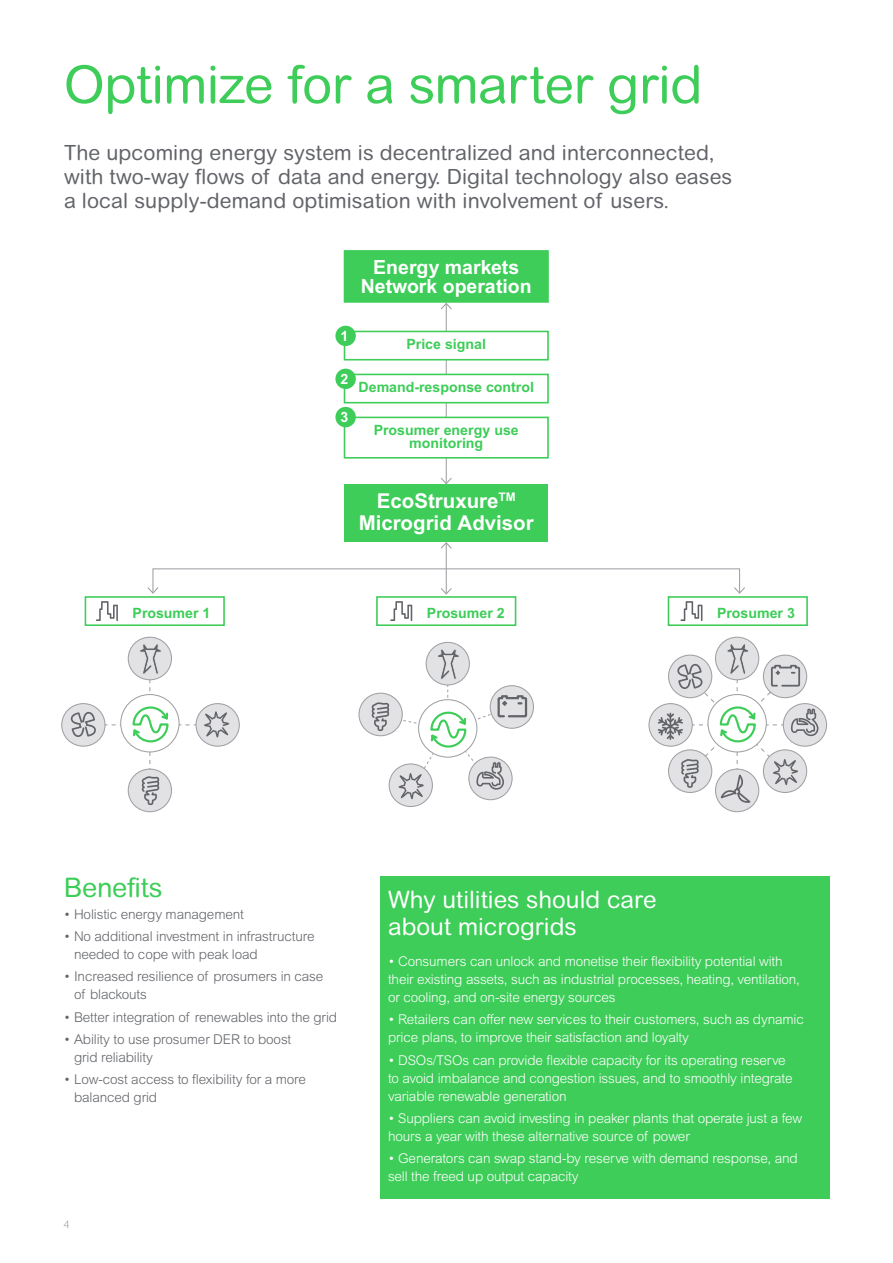
<style>
.page{position:relative;width:893px;height:1263px;background:#fff}
.page>*{position:absolute;margin:0;border:0;box-sizing:border-box;transform-origin:0 0}
.t1{font:52.5px "Arial Rounded MT Pro";letter-spacing:-.01em;color:#3dcd58}
.t2{font:27px "Arial Rounded MT Pro";letter-spacing:-.01em;color:#3dcd58}
.t3{font:24px/27px "Arial Rounded MT Pro";color:#fff}
.t4{font:21px/24px "Arial Rounded MT Pro";letter-spacing:.005em;color:#626469}
.t5{font:700 20.55px/22px "Arial MT Std";color:#fff;text-align:center}
.t6{font:700 19.5px/19.5px "Arial MT Std";color:#fff;text-align:center}
.t7{font:700 14.25px/13.2px "Arial MT Std";color:#3dcd58;text-align:center}
.t8{font:700 14.25px "Arial MT Std";color:#fff}
.t9{font:300 13.5px/18px "Arial MT Std";letter-spacing:-.01em;color:#fff}
.t10{font:300 13.5px/18px "Arial MT Std";letter-spacing:-.01em;color:#626469}
.t11{font:300 10.5px "Arial Rounded MT Pro";color:#9fa0a4}
</style>
<div class="page">
<hr style="left:446px;top:303px;width:1px;height:181px;background:#9fa0a4">
<svg style="left:441px;top:303px;width:11px;height:7px"></svg>
<svg style="left:441px;top:477px;width:11px;height:7px"></svg>
<hr style="left:446px;top:543px;width:1px;height:51px;background:#9fa0a4">
<svg style="left:441px;top:542px;width:11px;height:8px"></svg>
<svg style="left:441px;top:587px;width:11px;height:8px"></svg>
<div style="left:344px;top:250px;width:205px;height:53px;background:#3dcd58;border:2px solid #3dcd58"></div>
<div style="left:344px;top:484px;width:204px;height:58px;background:#3dcd58"></div>
<div style="left:344px;top:331px;width:205px;height:29px;background:#fff;border:2px solid #3dcd58"></div>
<div style="left:85px;top:596px;width:140px;height:30px;background:#fff;border:2px solid #3dcd58"></div>
<div style="left:376px;top:596px;width:140px;height:30px;background:#fff;border:2px solid #3dcd58"></div>
<div style="left:668px;top:596px;width:140px;height:30px;background:#fff;border:2px solid #3dcd58"></div>
<div style="left:344px;top:374px;width:205px;height:29px;background:#fff;border:2px solid #3dcd58"></div>
<div style="left:344px;top:417px;width:205px;height:42px;background:#fff;border:2px solid #3dcd58"></div>
<div style="left:335px;top:326px;width:21px;height:20px;background:#3dcd58;border-radius:50%"></div>
<div style="left:335px;top:369px;width:21px;height:20px;background:#3dcd58;border-radius:50%"></div>
<div style="left:335px;top:407px;width:21px;height:20px;background:#3dcd58;border-radius:50%"></div>
<div style="left:152px;top:568px;width:588px;height:26px;border:1px solid #9fa0a4"></div>
<svg style="left:733px;top:586px;width:12px;height:8px"></svg>
<svg style="left:147px;top:586px;width:13px;height:8px"></svg>
<div style="left:380px;top:877px;width:449px;height:322px;background:#3dcd58"></div>
<svg style="left:96px;top:601px;width:22px;height:20px"></svg>
<svg style="left:390px;top:601px;width:22px;height:20px"></svg>
<svg style="left:680px;top:601px;width:22px;height:20px"></svg>
<svg style="left:783px;top:704px;width:44px;height:42px"></svg>
<div style="left:783px;top:703px;width:44px;height:44px;border:1px solid #9fa0a4;border-radius:50%"></div>
<div style="left:649px;top:704px;width:43px;height:42px;background:#e2e2e4;border-radius:50%"></div>
<div style="left:648px;top:703px;width:45px;height:44px;border:1px solid #9fa0a4;border-radius:50%"></div>
<svg style="left:715px;top:769px;width:44px;height:43px"></svg>
<div style="left:715px;top:769px;width:44px;height:43px;border:1px solid #9fa0a4;border-radius:50%"></div>
<div style="left:196px;top:704px;width:43px;height:42px;background:#e2e2e4;border-radius:50%"></div>
<div style="left:196px;top:703px;width:44px;height:44px;border:1px solid #9fa0a4;border-radius:50%"></div>
<div style="left:62px;top:704px;width:43px;height:42px;background:#e2e2e4;border-radius:50%"></div>
<div style="left:61px;top:703px;width:45px;height:44px;border:1px solid #9fa0a4;border-radius:50%"></div>
<svg style="left:128px;top:769px;width:44px;height:43px"></svg>
<div style="left:128px;top:769px;width:44px;height:43px;border:1px solid #9fa0a4;border-radius:50%"></div>
<svg style="left:71px;top:712px;width:25px;height:25px"></svg>
<svg style="left:103px;top:637px;width:95px;height:168px"></svg>
<svg style="left:204px;top:711px;width:25px;height:26px"></svg>
<div style="left:389px;top:764px;width:43px;height:42px;background:#e2e2e4;border-radius:50%"></div>
<div style="left:389px;top:763px;width:44px;height:44px;border:1px solid #9fa0a4;border-radius:50%"></div>
<div style="left:468px;top:757px;width:45px;height:43px;border:1px solid #9fa0a4;border-radius:50%"></div>
<div style="left:490px;top:686px;width:43px;height:42px;background:#e2e2e4;border-radius:50%"></div>
<div style="left:490px;top:685px;width:44px;height:44px;border:1px solid #9fa0a4;border-radius:50%"></div>
<div style="left:359px;top:693px;width:43px;height:43px;background:#e2e2e4;border-radius:50%"></div>
<div style="left:358px;top:693px;width:45px;height:43px;border:1px solid #9fa0a4;border-radius:50%"></div>
<svg style="left:372px;top:642px;width:156px;height:157px"></svg>
<svg style="left:658px;top:637px;width:160px;height:168px"></svg>
<hr style="left:0;top:1199px;width:859px;height:1px;background:#626469">
<hr style="left:859px;top:64px;width:1px;height:1135px;background:#626469">
<hr style="left:31px;top:64px;width:1px;height:1199px;background:#626469">
<hr style="left:0;top:1251px;width:829px;height:1px;background:#626469">
<hr style="left:0;top:1234px;width:829px;height:1px;background:#626469">
<hr style="left:0;top:1216px;width:829px;height:1px;background:#626469">
<hr style="left:0;top:63px;width:859px;height:1px;background:#626469">
<div style="left:829px;top:995px;width:64px;height:101px;background:#fff"></div>
<div style="left:829px;top:108px;width:64px;height:101px;background:#fff"></div>
<div style="left:805px;top:1216px;width:24px;height:35px;background:#fff"></div>
<div style="left:805px;top:1251px;width:24px;height:12px;background:#fff"></div>
<div style="left:805px;top:1199px;width:24px;height:18px;background:#fff"></div>
<h1 class="t1" style="left:64px;top:54px;width:640px">Optimize for a smarter grid</h1>
<h3 class="t4" style="left:64px;top:141px;width:670px">The upcoming energy system is decentralized and interconnected, with two-way flows of data and energy. Digital technology also eases a local supply-demand optimisation with involvement of users.</h3>
<p class="t7" style="left:133px;top:606px;width:79px">Prosumer 1</p>
<h3 class="t6" style="left:361px;top:258px;width:172px">Energy markets<br>Network operation</h3>
<p class="t8" style="left:340px;top:328px;width:9px">1</p>
<p class="t8" style="left:340px;top:371px;width:9px">2</p>
<p class="t8" style="left:340px;top:409px;width:9px">3</p>
<p class="t7" style="left:406px;top:338px;width:81px">Price signal</p>
<p class="t7" style="left:359px;top:381px;width:177px">Demand-response control</p>
<p class="t7" style="left:374px;top:424px;width:146px">Prosumer energy use monitoring</p>
<h3 class="t5" style="left:359px;top:491px;width:177px">EcoStruxure<sup>TM<br></sup>Microgrid Advisor</h3>
<p class="t7" style="left:427px;top:606px;width:79px">Prosumer 2</p>
<p class="t7" style="left:717px;top:606px;width:79px">Prosumer 3</p>
<h2 class="t2" style="left:64px;top:871px;width:100px">Benefits</h2>
<p class="t10" style="left:64px;top:906px;width:182px">• Holistic energy management</p>
<p class="t10" style="left:74px;top:928px;width:242px;text-indent:-10px">• No additional investment in infrastructure needed to cope with peak load</p>
<p class="t10" style="left:74px;top:968px;width:251px;text-indent:-10px">• Increased resilience of prosumers in case of blackouts</p>
<p class="t10" style="left:64px;top:1008px;width:275px">• Better integration of renewables into the grid</p>
<p class="t10" style="left:74px;top:1031px;width:219px;text-indent:-10px">• Ability to use prosumer DER to boost grid reliability</p>
<p class="t10" style="left:74px;top:1071px;width:234px;text-indent:-10px">• Low-cost access to flexibility for a more balanced grid</p>
<p class="t11" style="left:64px;top:1218px;width:7px">4</p>
<h3 class="t3" style="left:388px;top:887px;width:270px">Why utilities should care about microgrids</h3>
<p class="t9" style="left:388px;top:953px;width:413px">• Consumers can unlock and monetise their flexibility potential with their existing assets, such as industrial processes, heating, ventilation, or cooling, and on-site energy sources</p>
<p class="t9" style="left:388px;top:1011px;width:417px">• Retailers can offer new services to their customers, such as dynamic price plans, to improve their satisfaction and loyalty</p>
<p class="t9" style="left:388px;top:1051px;width:406px">• DSOs/TSOs can provide flexible capacity for its operating reserve to avoid imbalance and congestion issues, and to smoothly integrate variable renewable generation</p>
<p class="t9" style="left:388px;top:1110px;width:416px">• Suppliers can avoid investing in peaker plants that operate just a few hours a year with these alternative source of power</p>
<p class="t9" style="left:388px;top:1150px;width:411px">• Generators can swap stand-by reserve with demand response, and sell the freed up output capacity</p>
</div>
